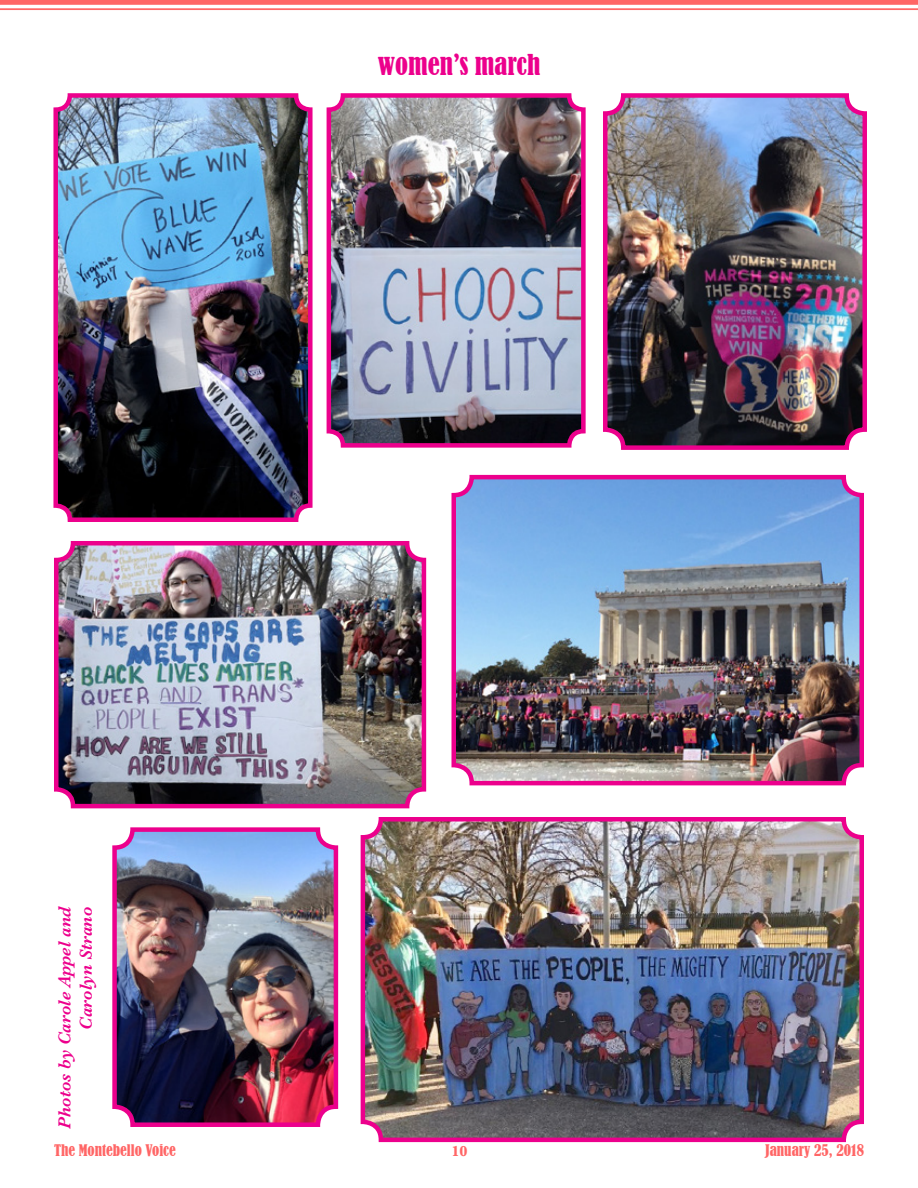
<style>
.page{position:relative;width:918px;height:1188px;background:#fff}
.page>*{position:absolute;margin:0;border:0;box-sizing:border-box;transform-origin:0 0}
.t1{font:condensed 27px "Bernard";color:#ec008c}
.t2{font:italic 600 18px/21.6px "Baskerville";color:#ec008c;text-align:right}
.t3{font:condensed 15px "Bernard";color:#f66}
.t4{font:700 15px "Baskerville";color:#f66}
</style>
<div class="page">
<div style="left:0;top:0;width:918px;height:5px;background:#f66"></div>
<hr style="left:0;top:8px;width:918px;height:2px;background:#f66">
<img style="left:58px;top:98px;width:250px;height:419px">
<div style="left:53px;top:93px;width:260px;height:429px;border:4px solid #ec008c;border-radius:14px"></div>
<img style="left:332px;top:98px;width:249px;height:345px">
<div style="left:327px;top:93px;width:259px;height:355px;border:4px solid #ec008c;border-radius:14px"></div>
<img style="left:59px;top:546px;width:362px;height:257px">
<div style="left:54px;top:541px;width:372px;height:267px;border:4px solid #ec008c;border-radius:17px"></div>
<img style="left:608px;top:98px;width:254px;height:347px">
<div style="left:603px;top:93px;width:264px;height:357px;border:4px solid #ec008c;border-radius:18px"></div>
<img style="left:366px;top:822px;width:493px;height:315px">
<div style="left:361px;top:817px;width:503px;height:325px;border:4px solid #ec008c;border-radius:18px"></div>
<img style="left:457px;top:480px;width:402px;height:300px">
<div style="left:452px;top:475px;width:412px;height:310px;border:4px solid #ec008c;border-radius:18px"></div>
<img style="left:117px;top:832px;width:216px;height:290px">
<div style="left:112px;top:827px;width:226px;height:300px;border:4px solid #ec008c;border-radius:18px"></div>
<h1 class="t1" style="left:378px;top:49px;width:164px">women’s march</h1>
<p class="t2" style="left:54px;top:1129px;width:224px;rotate:-90deg">Photos by Carole Appel and<br>Carolyn Strano</p>
<p class="t3" style="left:54px;top:1141px;width:123px">The Montebello Voice</p>
<p class="t4" style="left:452px;top:1140px;width:18px">10</p>
<p class="t3" style="left:765px;top:1141px;width:100px">January 25, 2018</p>
</div>
